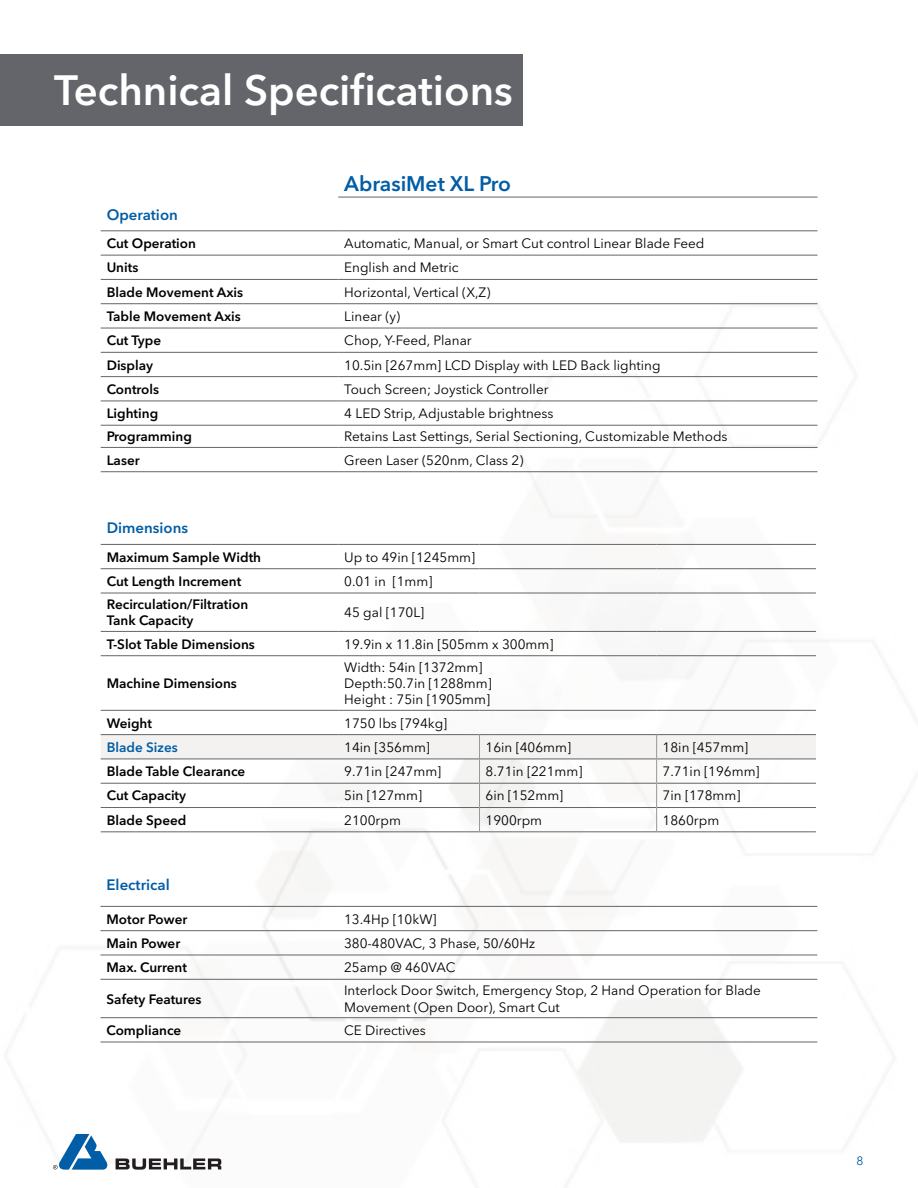
<style>
.page{position:relative;width:918px;height:1188px;background:#fff}
.page>*{position:absolute;margin:0;border:0;box-sizing:border-box;transform-origin:0 0}
.t1{font:600 42px "Avenir Next LT Pro";color:#fff}
.t2{font:600 21px "Avenir Next LT Pro";color:#005da6}
.t3{font:600 15px "Avenir Next LT Pro";color:#005da6}
.t4{font:13.5px/16.2px "Avenir Next LT Pro";color:#000}
.t5{font:600 13.5px/16.2px "Avenir Next LT Pro";color:#000}
.t6{font:600 13.5px "Avenir Next LT Pro";color:#005da6}
.t7{font:12px "Avenir Next LT Pro";color:#005da6}
</style>
<div class="page">
<img style="left:0;top:125px;width:887px;height:1059px">
<hr style="left:101px;top:231px;width:237px;height:1px;background:#636569">
<hr style="left:338px;top:231px;width:480px;height:1px;background:#636569">
<hr style="left:101px;top:255px;width:237px;height:1px;background:#636569">
<hr style="left:338px;top:255px;width:480px;height:1px;background:#636569">
<hr style="left:101px;top:279px;width:237px;height:1px;background:#636569">
<hr style="left:338px;top:279px;width:480px;height:1px;background:#636569">
<hr style="left:101px;top:303px;width:237px;height:1px;background:#636569">
<hr style="left:338px;top:303px;width:480px;height:1px;background:#636569">
<hr style="left:101px;top:328px;width:237px;height:1px;background:#636569">
<hr style="left:338px;top:328px;width:480px;height:1px;background:#636569">
<hr style="left:101px;top:352px;width:237px;height:1px;background:#636569">
<hr style="left:338px;top:352px;width:480px;height:1px;background:#636569">
<hr style="left:101px;top:376px;width:237px;height:1px;background:#636569">
<hr style="left:338px;top:376px;width:480px;height:1px;background:#636569">
<hr style="left:101px;top:401px;width:237px;height:1px;background:#636569">
<hr style="left:338px;top:401px;width:480px;height:1px;background:#636569">
<hr style="left:101px;top:425px;width:237px;height:1px;background:#636569">
<hr style="left:338px;top:425px;width:480px;height:1px;background:#636569">
<hr style="left:101px;top:447px;width:237px;height:1px;background:#636569">
<hr style="left:338px;top:447px;width:480px;height:1px;background:#636569">
<hr style="left:338px;top:197px;width:480px;height:1px;background:#636569">
<hr style="left:101px;top:471px;width:237px;height:1px;background:#64656a">
<hr style="left:338px;top:471px;width:480px;height:1px;background:#64656a">
<hr style="left:101px;top:544px;width:237px;height:1px;background:#636569">
<hr style="left:338px;top:544px;width:142px;height:1px;background:#636569">
<hr style="left:480px;top:544px;width:177px;height:1px;background:#636569">
<hr style="left:657px;top:544px;width:159px;height:1px;background:#636569">
<hr style="left:101px;top:568px;width:237px;height:1px;background:#636569">
<hr style="left:338px;top:568px;width:142px;height:1px;background:#636569">
<hr style="left:480px;top:568px;width:177px;height:1px;background:#636569">
<hr style="left:657px;top:568px;width:159px;height:1px;background:#636569">
<hr style="left:101px;top:593px;width:237px;height:1px;background:#636569">
<hr style="left:338px;top:593px;width:142px;height:1px;background:#636569">
<hr style="left:480px;top:593px;width:177px;height:1px;background:#636569">
<hr style="left:657px;top:593px;width:159px;height:1px;background:#636569">
<hr style="left:101px;top:631px;width:237px;height:1px;background:#636569">
<hr style="left:338px;top:631px;width:142px;height:1px;background:#636569">
<hr style="left:480px;top:631px;width:177px;height:1px;background:#636569">
<hr style="left:657px;top:631px;width:159px;height:1px;background:#636569">
<hr style="left:101px;top:655px;width:237px;height:1px;background:#636569">
<hr style="left:338px;top:655px;width:142px;height:1px;background:#636569">
<hr style="left:480px;top:655px;width:177px;height:1px;background:#636569">
<hr style="left:657px;top:655px;width:159px;height:1px;background:#636569">
<hr style="left:101px;top:710px;width:237px;height:1px;background:#636569">
<hr style="left:338px;top:710px;width:142px;height:1px;background:#636569">
<hr style="left:480px;top:710px;width:177px;height:1px;background:#636569">
<hr style="left:657px;top:710px;width:159px;height:1px;background:#636569">
<hr style="left:101px;top:734px;width:237px;height:1px;background:#64656a">
<hr style="left:338px;top:734px;width:142px;height:1px;background:#64656a">
<hr style="left:480px;top:734px;width:177px;height:1px;background:#64656a">
<hr style="left:657px;top:734px;width:159px;height:1px;background:#64656a">
<hr style="left:101px;top:832px;width:237px;height:1px;background:#64656a">
<hr style="left:338px;top:832px;width:142px;height:1px;background:#64656a">
<hr style="left:480px;top:832px;width:177px;height:1px;background:#64656a">
<hr style="left:657px;top:832px;width:159px;height:1px;background:#64656a">
<svg style="left:101px;top:735px;width:715px;height:97px"></svg>
<div style="left:0;top:54px;width:523px;height:71px;background:#64656a"></div>
<hr style="left:100px;top:906px;width:238px;height:1px;background:#636569">
<hr style="left:338px;top:906px;width:479px;height:1px;background:#636569">
<hr style="left:100px;top:930px;width:238px;height:1px;background:#636569">
<hr style="left:338px;top:930px;width:479px;height:1px;background:#636569">
<hr style="left:100px;top:955px;width:238px;height:1px;background:#636569">
<hr style="left:338px;top:955px;width:479px;height:1px;background:#636569">
<hr style="left:100px;top:979px;width:238px;height:1px;background:#636569">
<hr style="left:338px;top:979px;width:479px;height:1px;background:#636569">
<hr style="left:100px;top:1017px;width:238px;height:1px;background:#636569">
<hr style="left:338px;top:1017px;width:479px;height:1px;background:#636569">
<hr style="left:100px;top:1042px;width:238px;height:1px;background:#64656a">
<hr style="left:338px;top:1042px;width:479px;height:1px;background:#64656a">
<svg style="left:116px;top:1159px;width:105px;height:11px"></svg>
<svg style="left:53px;top:1134px;width:55px;height:36px"></svg>
<h1 class="t1" style="left:54px;top:65px;width:460px">Technical Specifications</h1>
<h2 class="t2" style="left:344px;top:171px;width:168px">AbrasiMet XL Pro</h2>
<p class="t3" style="left:107px;top:205px;width:73px">Operation</p>
<p class="t5" style="left:107px;top:235px;width:91px">Cut Operation</p>
<p class="t4" style="left:344px;top:235px;width:362px">Automatic, Manual, or Smart Cut control Linear Blade Feed</p>
<p class="t5" style="left:107px;top:259px;width:33px">Units</p>
<p class="t4" style="left:344px;top:260px;width:116px">English and Metric</p>
<p class="t5" style="left:107px;top:284px;width:138px">Blade Movement Axis</p>
<p class="t4" style="left:344px;top:284px;width:148px">Horizontal, Vertical (X,Z)</p>
<p class="t5" style="left:107px;top:308px;width:136px">Table Movement Axis</p>
<p class="t4" style="left:344px;top:308px;width:57px">Linear (y)</p>
<p class="t5" style="left:107px;top:332px;width:56px">Cut Type</p>
<p class="t4" style="left:344px;top:332px;width:129px">Chop, Y-Feed, Planar</p>
<p class="t5" style="left:107px;top:357px;width:48px">Display</p>
<p class="t4" style="left:344px;top:357px;width:318px">10.5in [267mm] LCD Display with LED Back lighting</p>
<p class="t5" style="left:107px;top:381px;width:54px">Controls</p>
<p class="t4" style="left:344px;top:381px;width:206px">Touch Screen; Joystick Controller</p>
<p class="t5" style="left:107px;top:405px;width:53px">Lighting</p>
<p class="t4" style="left:344px;top:405px;width:211px">4 LED Strip, Adjustable brightness</p>
<p class="t5" style="left:107px;top:428px;width:87px">Programming</p>
<p class="t4" style="left:344px;top:429px;width:385px">Retains Last Settings, Serial Sectioning, Customizable Methods</p>
<p class="t5" style="left:107px;top:452px;width:34px">Laser</p>
<p class="t4" style="left:344px;top:452px;width:181px">Green Laser (520nm, Class 2)</p>
<p class="t3" style="left:107px;top:519px;width:83px">Dimensions</p>
<p class="t5" style="left:107px;top:549px;width:156px">Maximum Sample Width</p>
<p class="t4" style="left:344px;top:549px;width:132px">Up to 49in [1245mm]</p>
<p class="t5" style="left:107px;top:573px;width:136px">Cut Length Increment</p>
<p class="t4" style="left:344px;top:573px;width:90px">0.01 in [1mm]</p>
<p class="t5" style="left:107px;top:596px;width:143px">Recirculation/Filtration<br>Tank Capacity</p>
<p class="t4" style="left:344px;top:604px;width:82px">45 gal [170L]</p>
<p class="t5" style="left:107px;top:636px;width:150px">T-Slot Table Dimensions</p>
<p class="t4" style="left:344px;top:636px;width:211px">19.9in x 11.8in [505mm x 300mm]</p>
<p class="t5" style="left:107px;top:675px;width:132px">Machine Dimensions</p>
<p class="t4" style="left:344px;top:659px;width:149px">Width: 54in [1372mm]<br>Depth:50.7in [1288mm]<br>Height : 75in [1905mm]</p>
<p class="t5" style="left:107px;top:715px;width:47px">Weight</p>
<p class="t4" style="left:344px;top:715px;width:105px">1750 lbs [794kg]</p>
<p class="t6" style="left:107px;top:739px;width:73px">Blade Sizes</p>
<p class="t4" style="left:344px;top:739px;width:87px">14in [356mm]</p>
<p class="t4" style="left:486px;top:739px;width:87px">16in [406mm]</p>
<p class="t4" style="left:663px;top:739px;width:87px">18in [457mm]</p>
<p class="t5" style="left:107px;top:763px;width:140px">Blade Table Clearance</p>
<p class="t4" style="left:344px;top:763px;width:99px">9.71in [247mm]</p>
<p class="t4" style="left:486px;top:763px;width:99px">8.71in [221mm]</p>
<p class="t4" style="left:663px;top:763px;width:99px">7.71in [196mm]</p>
<p class="t5" style="left:107px;top:788px;width:81px">Cut Capacity</p>
<p class="t4" style="left:344px;top:788px;width:79px">5in [127mm]</p>
<p class="t4" style="left:486px;top:788px;width:79px">6in [152mm]</p>
<p class="t4" style="left:663px;top:788px;width:79px">7in [178mm]</p>
<p class="t5" style="left:107px;top:812px;width:81px">Blade Speed</p>
<p class="t4" style="left:344px;top:812px;width:58px">2100rpm</p>
<p class="t4" style="left:486px;top:812px;width:58px">1900rpm</p>
<p class="t4" style="left:663px;top:812px;width:58px">1860rpm</p>
<p class="t3" style="left:106px;top:876px;width:65px">Electrical</p>
<p class="t5" style="left:106px;top:911px;width:82px">Motor Power</p>
<p class="t4" style="left:344px;top:911px;width:94px">13.4Hp [10kW]</p>
<p class="t5" style="left:106px;top:935px;width:75px">Main Power</p>
<p class="t4" style="left:344px;top:935px;width:192px">380-480VAC, 3 Phase, 50/60Hz</p>
<p class="t5" style="left:106px;top:959px;width:82px">Max. Current</p>
<p class="t4" style="left:344px;top:959px;width:113px">25amp @ 460VAC</p>
<p class="t5" style="left:106px;top:991px;width:97px">Safety Features</p>
<p class="t4" style="left:344px;top:983px;width:418px">Interlock Door Switch, Emergency Stop, 2 Hand Operation for Blade<br>Movement (Open Door), Smart Cut</p>
<p class="t5" style="left:106px;top:1022px;width:76px">Compliance</p>
<p class="t4" style="left:344px;top:1022px;width:83px">CE Directives</p>
<p class="t7" style="left:856px;top:1153px;width:8px">8</p>
</div>
